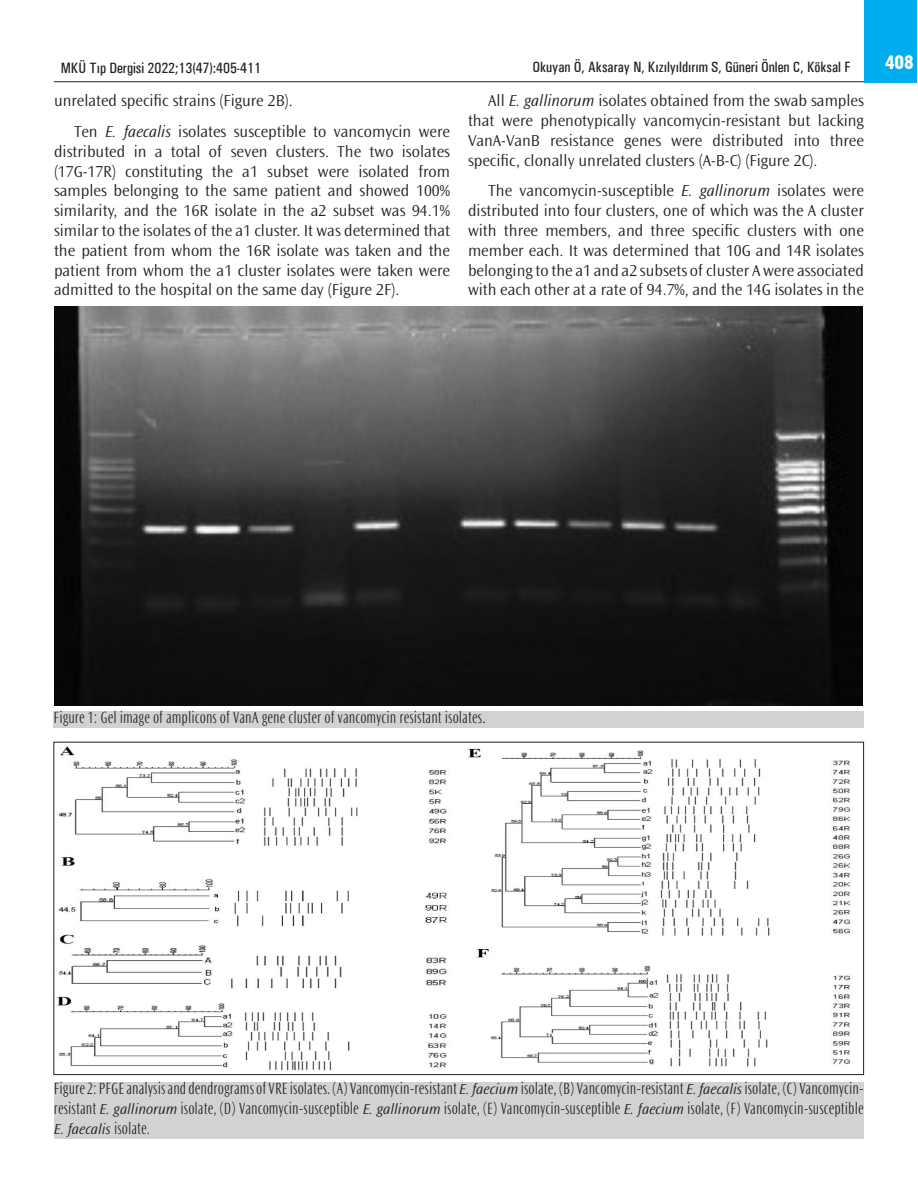
<style>
.page{position:relative;width:918px;height:1188px;background:#fff}
.page>*{position:absolute;margin:0;border:0;box-sizing:border-box;transform-origin:0 0}
.t1{font:900 condensed 18px "Swiss 721 BT";color:#fff}
.Makale_Metni_Gövde-E{font:300 16.5px/19.8px "Ocean Sans MT Pro";color:#231f20;text-align:justify}
.Makale_Metni_Gövde-E-2{font:300 condensed 16.5px/19.8px "Ocean Sans MT Pro";color:#231f20}
.t2{font:500 15px "Univers Condensed";color:#231f20}
.Makale_Metni_Gövde-E-3{font:italic 300 15px "Ocean Sans MT Pro";color:#231f20}
.s1{font-style:italic}
.s2{font-stretch:normal}
.s3{font-style:italic;font-stretch:normal;font-size:15px}
.s4{font-style:normal;font-stretch:condensed;font-size:16.5px}
</style>
<div class="page">
<hr style="left:54px;top:81px;width:810px;height:1px;background:#231f20">
<div style="left:865px;top:0;width:52px;height:82px;background:#00aeef"></div>
<img style="left:54px;top:306px;width:809px;height:399px">
<div style="left:54px;top:711px;width:810px;height:17px;background:#d1d2d4"></div>
<img style="left:57px;top:746px;width:794px;height:325px">
<div style="left:54px;top:1082px;width:810px;height:56px;background:#d1d2d4"></div>
<p class="t2" style="left:61px;top:59px;width:202px">MKÜ Tıp Dergisi 2022;13(47):405-411</p>
<p class="t2" style="left:532px;top:58px;width:320px">Okuyan Ö, Aksaray N, Kızılyıldırım S, Güneri Önlen C, Köksal F</p>
<p class="t1" style="left:885px;top:51px;width:30px">408</p>
<p class="Makale_Metni_Gövde-E" style="left:54px;top:91px;width:240px">unrelated specific strains (Figure 2B).</p>
<p class="Makale_Metni_Gövde-E" style="left:54px;top:122px;width:398px;text-indent:20px">Ten <span class="s1">E. faecalis</span> isolates susceptible to vancomycin were distributed in a total of seven clusters. The two isolates (17G-17R) constituting the a1 subset were isolated from samples belonging to the same patient and showed 100% similarity, and the 16R isolate in the a2 subset was 94.1% similar to the isolates of the a1 cluster. It was determined that the patient from whom the 16R isolate was taken and the patient from whom the a1 cluster isolates were taken were admitted to the hospital on the same day (Figure 2F).</p>
<p class="Makale_Metni_Gövde-E" style="left:468px;top:91px;width:398px;text-indent:20px">All <span class="s1">E. gallinorum</span> isolates obtained from the swab samples that were phenotypically vancomycin-resistant but lacking VanA-VanB resistance genes were distributed into three specific, clonally unrelated clusters (A-B-C) (Figure 2C).</p>
<p class="Makale_Metni_Gövde-E" style="left:468px;top:181px;width:397px;text-indent:20px">The vancomycin-susceptible <span class="s1">E. gallinorum</span> isolates were distributed into four clusters, one of which was the A cluster with three members, and three specific clusters with one member each. It was determined that 10G and 14R isolates belonging to the a1 and a2 subsets of cluster A were associated with each other at a rate of 94.7%, and the 14G isolates in the</p>
<p class="Makale_Metni_Gövde-E-2" style="left:54px;top:708px;width:434px">Figure 1: Gel image of amplicons of VanA gene cluster of vancomycin resistant isolates<span class="s2">.</span></p>
<p class="Makale_Metni_Gövde-E-2" style="left:54px;top:1079px;width:811px">Figure 2: PFGE analysis and dendrograms of VRE isolates. (A) Vancomycin-resistant <span class="s3">E. faecium</span> isolate, (B) Vancomycin-resistant <span class="s3">E. faecalis</span> isolate, (C) Vancomycin&shy;resistant <span class="s3">E. gallinorum</span> isolate, (D) Vancomycin-susceptible <span class="s3">E. gallinorum</span> isolate, (E) Vancomycin-susceptible <span class="s3">E. faecium</span> isolate, (F) Vancomycin-susceptible</p>
<p class="Makale_Metni_Gövde-E-3" style="left:54px;top:1120px;width:98px">E. faecalis <span class="s4">isolate.</span></p>
</div>
